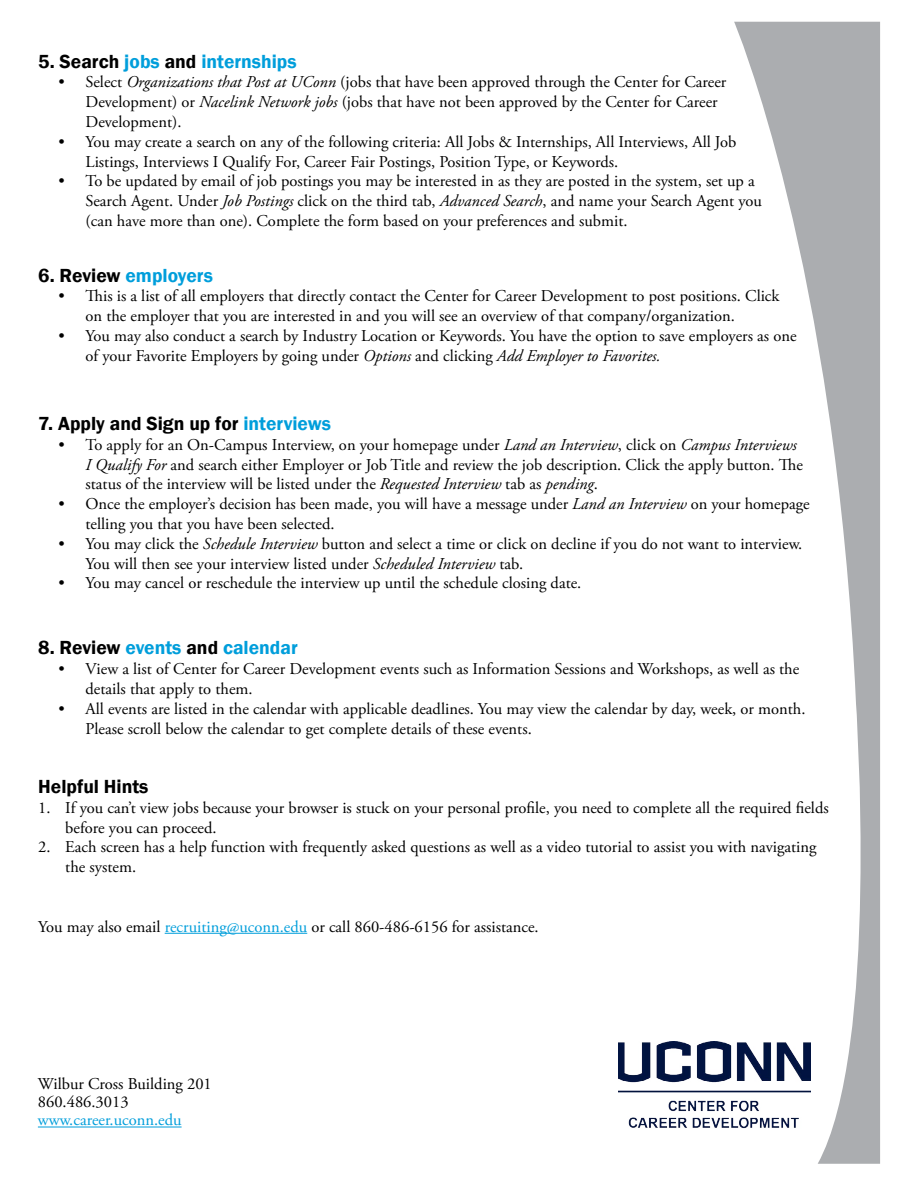
<style>
.page{position:relative;width:918px;height:1188px;background:#fff}
.page>*{position:absolute;margin:0;border:0;box-sizing:border-box;transform-origin:0 0}
.t1{font:600 19.5px "Franklin Gothic";color:#009edb}
.t2{font:600 19.5px "Franklin Gothic";color:#000}
.t3{font:16.5px/19.8px "Adobe Garamond Pro";color:#000}
.t4{font:16.5px "Adobe Garamond Pro";color:#009edb}
.s1{color:#000}
.s2{font-style:italic}
.s3{color:#009edb}
</style>
<div class="page">
<svg style="left:734px;top:22px;width:146px;height:1142px"></svg>
<img style="left:618px;top:1042px;width:192px;height:90px">
<hr style="left:165px;top:933px;width:142px;height:1px;background:#009edb">
<hr style="left:38px;top:1127px;width:144px;height:1px;background:#009edb">
<p class="t1" style="left:38px;top:49px;width:260px"><span class="s1">5. Search</span> jobs <span class="s1">and</span> internships</p>
<p class="t3" style="left:86px;top:73px;width:642px;text-indent:-27px">• Select <span class="s2">Organizations that Post at UConn</span> (jobs that have been approved through the Center for Career<br>Development) or <span class="s2">Nacelink Network jobs</span> (jobs that have not been approved by the Center for Career<br>Development).</p>
<p class="t3" style="left:86px;top:132px;width:652px;text-indent:-27px">• You may create a search on any of the following criteria: All Jobs &amp; Internships, All Interviews, All Job<br>Listings, Interviews I Qualify For, Career Fair Postings, Position Type, or Keywords.</p>
<p class="t3" style="left:86px;top:172px;width:678px;text-indent:-27px">• To be updated by email of job postings you may be interested in as they are posted in the system, set up a<br>Search Agent. Under <span class="s2">Job Postings</span> click on the third tab, <span class="s2">Advanced Search</span>, and name your Search Agent you (can have more than one). Complete the form based on your preferences and submit.</p>
<p class="t1" style="left:38px;top:263px;width:176px"><span class="s1">6. Review</span> employers</p>
<p class="t3" style="left:86px;top:287px;width:695px;text-indent:-27px">• This is a list of all employers that directly contact the Center for Career Development to post positions. Click on the employer that you are interested in and you will see an overview of that company/organization.</p>
<p class="t3" style="left:86px;top:326px;width:712px;text-indent:-27px">• You may also conduct a search by Industry Location or Keywords. You have the option to save employers as one of your Favorite Employers by going under <span class="s2">Options</span> and clicking <span class="s2">Add Employer to Favorites.</span></p>
<p class="t2" style="left:38px;top:412px;width:294px">7. Apply and Sign up for <span class="s3">interviews</span></p>
<p class="t3" style="left:86px;top:435px;width:719px;text-indent:-27px">• To apply for an On-Campus Interview, on your homepage under <span class="s2">Land an Interview</span>, click on <span class="s2">Campus Interviews<br>I Qualify For</span> and search either Employer or Job Title and review the job description. Click the apply button. The status of the interview will be listed under the <span class="s2">Requested Interview</span> tab as <span class="s2">pending</span>.</p>
<p class="t3" style="left:86px;top:495px;width:726px;text-indent:-27px">• Once the employer’s decision has been made, you will have a message under <span class="s2">Land an Interview</span> on your homepage telling you that you have been selected.</p>
<p class="t3" style="left:86px;top:534px;width:718px;text-indent:-27px">• You may click the <span class="s2">Schedule Interview</span> button and select a time or click on decline if you do not want to interview.<br>You will then see your interview listed under <span class="s2">Scheduled Interview</span> tab.</p>
<p class="t3" style="left:59px;top:574px;width:524px">• You may cancel or reschedule the interview up until the schedule closing date.</p>
<p class="t1" style="left:38px;top:636px;width:261px"><span class="s1">8. Review</span> events <span class="s1">and</span> calendar</p>
<p class="t3" style="left:86px;top:660px;width:715px;text-indent:-27px">• View a list of Center for Career Development events such as Information Sessions and Workshops, as well as the details that apply to them.</p>
<p class="t3" style="left:86px;top:699px;width:721px;text-indent:-27px">• All events are listed in the calendar with applicable deadlines. You may view the calendar by day, week, or month.<br>Please scroll below the calendar to get complete details of these events.</p>
<p class="t2" style="left:38px;top:775px;width:112px">Helpful Hints</p>
<p class="t3" style="left:65px;top:798px;width:765px;text-indent:-27px">1. If you can’t view jobs because your browser is stuck on your personal profile, you need to complete all the required fields before you can proceed.</p>
<p class="t3" style="left:65px;top:838px;width:753px;text-indent:-27px">2. Each screen has a help function with frequently asked questions as well as a video tutorial to assist you with navigating the system.</p>
<p class="t3" style="left:38px;top:917px;width:502px">You may also email <span class="s3">recruiting@uconn.edu</span> or call 860-486-6156 for assistance.</p>
<p class="t3" style="left:38px;top:1076px;width:175px;line-height:18px">Wilbur Cross Building 201<br>860.486.3013</p>
<p class="t4" style="left:38px;top:1110px;width:145px">www.career.uconn.edu</p>
</div>
